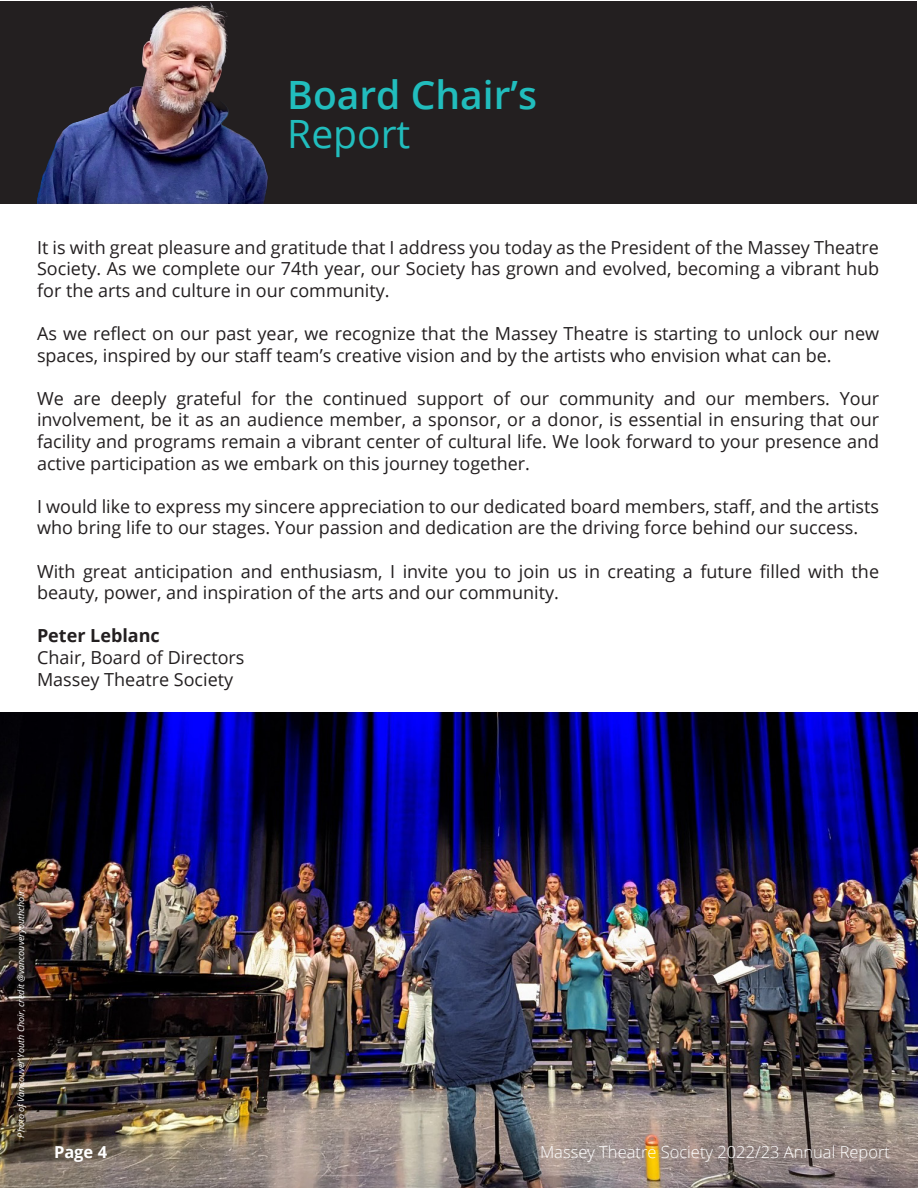
<style>
.page{position:relative;width:918px;height:1188px;background:#fff}
.page>*{position:absolute;margin:0;border:0;box-sizing:border-box;transform-origin:0 0}
.t1{font:600 39px "Open Sans";color:#21bdbd}
.t2{font:39px "Open Sans";color:#21bdbd}
.t3{font:18px/21.6px "Open Sans";color:#231f20}
.t4{font:700 18px "Open Sans";color:#231f20}
.t5{font:300 16.5px "Open Sans";color:#fff}
.t6{font:700 16.5px "Open Sans";color:#fff}
.t7{font:italic 9px "Open Sans";color:#fff}
</style>
<div class="page">
<img style="left:0;top:713px;width:917px;height:475px">
<div style="left:1px;top:1px;width:916px;height:202px;background:#231f20"></div>
<img style="left:37px;top:2px;width:231px;height:201px">
<p class="t1" style="left:287px;top:68px;width:251px">Board Chair’s</p>
<p class="t2" style="left:287px;top:107px;width:125px">Report</p>
<p class="t3" style="left:37px;top:236px;width:844px;text-align:justify">It is with great pleasure and gratitude that I address you today as the President of the Massey Theatre Society. As we complete our 74th year, our Society has grown and evolved, becoming a vibrant hub for the arts and culture in our community.</p>
<p class="t3" style="left:37px;top:322px;width:844px">As we reflect on our past year, we recognize that the Massey Theatre is starting to unlock our new spaces, inspired by our staff team’s creative vision and by the artists who envision what can be.</p>
<p class="t3" style="left:37px;top:387px;width:844px;text-align:justify">We are deeply grateful for the continued support of our community and our members. Your involvement, be it as an audience member, a sponsor, or a donor, is essential in ensuring that our facility and programs remain a vibrant center of cultural life. We look forward to your presence and active participation as we embark on this journey together.</p>
<p class="t3" style="left:37px;top:495px;width:844px">I would like to express my sincere appreciation to our dedicated board members, staff, and the artists who bring life to our stages. Your passion and dedication are the driving force behind our success.</p>
<p class="t3" style="left:37px;top:560px;width:844px">With great anticipation and enthusiasm, I invite you to join us in creating a future filled with the beauty, power, and inspiration of the arts and our community.</p>
<p class="t4" style="left:37px;top:623px;width:124px">Peter Leblanc</p>
<p class="t3" style="left:37px;top:646px;width:209px">Chair, Board of Directors</p>
<p class="t3" style="left:37px;top:668px;width:198px">Massey Theatre Society</p>
<p class="t7" style="left:15px;top:1138px;width:249px;rotate:-90deg">Photo ofVancouver Youth Choir, credit @vancouveryouthchoir</p>
<p class="t6" style="left:54px;top:1140px;width:55px">Page 4</p>
<p class="t5" style="left:540px;top:1141px;width:351px">Massey Theatre Society 2022/23 Annual Report</p>
</div>
